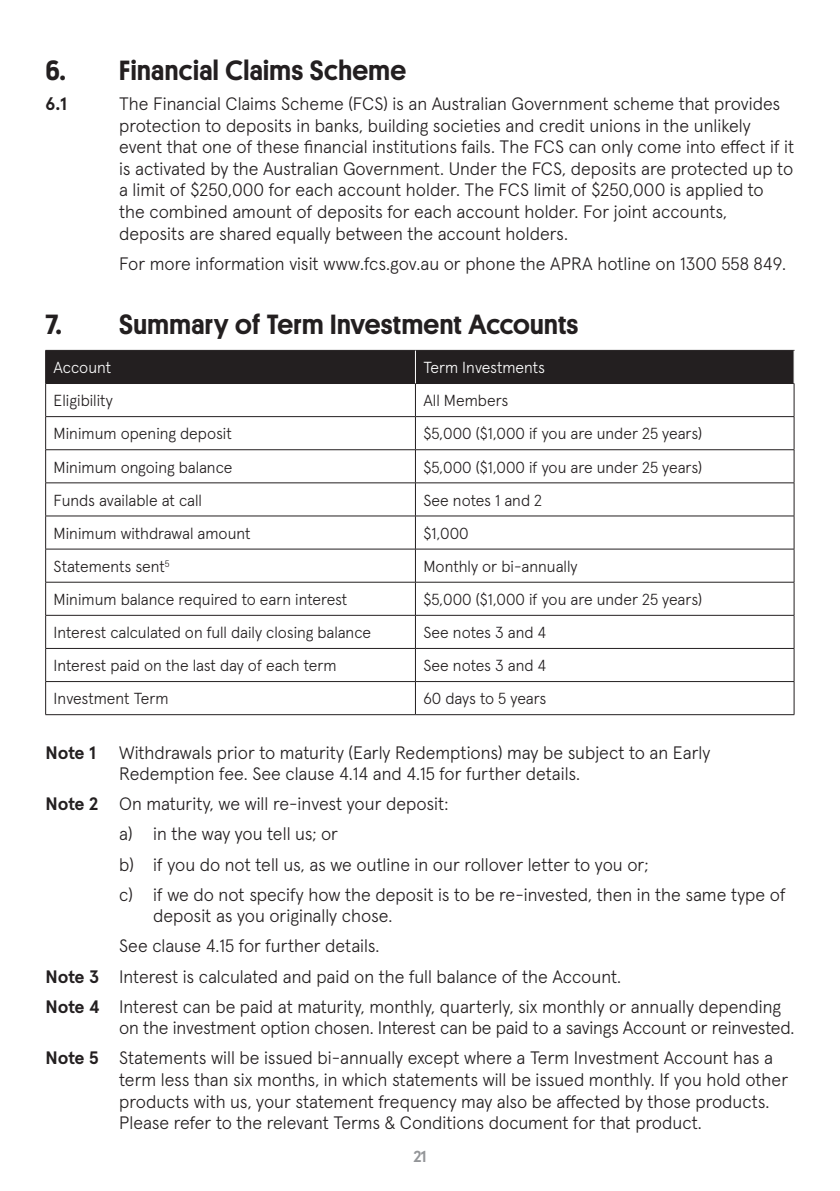
<style>
.page{position:relative;width:840px;height:1191px;background:#fff}
.page>*{position:absolute;margin:0;border:0;box-sizing:border-box;transform-origin:0 0}
.t1{font:500 28px "Platform";letter-spacing:.015em;color:#231f20}
.t2{font:300 18px/21.6px "Apercu Pro";color:#231f20}
.t3{font:700 18px "Apercu Pro";color:#231f20}
.t4{font:300 16px "Apercu Pro";color:#231f20}
.t5{font:300 16px "Apercu Pro";letter-spacing:-.005em;color:#fff}
.t6{font:700 16px "Apercu Pro";color:#939598}
.s1{font-weight:700}
</style>
<div class="page">
<div style="left:46px;top:351px;width:747px;height:32px;background:#231f20"></div>
<svg style="left:46px;top:384px;width:747px;height:330px"></svg>
<hr style="left:45px;top:350px;width:370px;height:1px;background:#231f20">
<hr style="left:45px;top:351px;width:1px;height:32px;background:#231f20">
<hr style="left:415px;top:350px;width:379px;height:1px;background:#231f20">
<hr style="left:45px;top:383px;width:370px;height:1px;background:#231f20">
<hr style="left:45px;top:384px;width:1px;height:32px;background:#231f20">
<hr style="left:415px;top:383px;width:378px;height:1px;background:#231f20">
<hr style="left:415px;top:384px;width:1px;height:32px;background:#231f20">
<hr style="left:793px;top:384px;width:1px;height:32px;background:#231f20">
<hr style="left:45px;top:416px;width:370px;height:1px;background:#231f20">
<hr style="left:45px;top:417px;width:1px;height:32px;background:#231f20">
<hr style="left:415px;top:416px;width:378px;height:1px;background:#231f20">
<hr style="left:415px;top:417px;width:1px;height:32px;background:#231f20">
<hr style="left:793px;top:417px;width:1px;height:32px;background:#231f20">
<hr style="left:45px;top:449px;width:370px;height:1px;background:#231f20">
<hr style="left:45px;top:450px;width:1px;height:32px;background:#231f20">
<hr style="left:415px;top:449px;width:378px;height:1px;background:#231f20">
<hr style="left:415px;top:450px;width:1px;height:32px;background:#231f20">
<hr style="left:793px;top:450px;width:1px;height:32px;background:#231f20">
<hr style="left:45px;top:482px;width:370px;height:1px;background:#231f20">
<hr style="left:45px;top:483px;width:1px;height:33px;background:#231f20">
<hr style="left:415px;top:482px;width:378px;height:1px;background:#231f20">
<hr style="left:415px;top:483px;width:1px;height:33px;background:#231f20">
<hr style="left:793px;top:483px;width:1px;height:33px;background:#231f20">
<hr style="left:45px;top:515px;width:370px;height:1px;background:#231f20">
<hr style="left:415px;top:515px;width:378px;height:1px;background:#231f20">
<hr style="left:415px;top:516px;width:1px;height:33px;background:#231f20">
<hr style="left:793px;top:516px;width:1px;height:33px;background:#231f20">
<hr style="left:45px;top:549px;width:370px;height:1px;background:#231f20">
<hr style="left:415px;top:549px;width:378px;height:1px;background:#231f20">
<hr style="left:415px;top:549px;width:1px;height:33px;background:#231f20">
<hr style="left:793px;top:549px;width:1px;height:33px;background:#231f20">
<hr style="left:45px;top:582px;width:370px;height:1px;background:#231f20">
<hr style="left:415px;top:582px;width:378px;height:1px;background:#231f20">
<hr style="left:45px;top:615px;width:370px;height:1px;background:#231f20">
<hr style="left:415px;top:615px;width:378px;height:1px;background:#231f20">
<hr style="left:45px;top:648px;width:370px;height:1px;background:#231f20">
<hr style="left:415px;top:648px;width:378px;height:1px;background:#231f20">
<hr style="left:45px;top:681px;width:370px;height:1px;background:#231f20">
<hr style="left:415px;top:681px;width:378px;height:1px;background:#231f20">
<hr style="left:45px;top:714px;width:370px;height:1px;background:#231f20">
<hr style="left:415px;top:714px;width:378px;height:1px;background:#231f20">
<hr style="left:45px;top:516px;width:1px;height:33px;background:#231f20">
<hr style="left:45px;top:549px;width:1px;height:33px;background:#231f20">
<hr style="left:45px;top:582px;width:1px;height:33px;background:#231f20">
<hr style="left:415px;top:582px;width:1px;height:33px;background:#231f20">
<hr style="left:793px;top:582px;width:1px;height:33px;background:#231f20">
<hr style="left:45px;top:615px;width:1px;height:33px;background:#231f20">
<hr style="left:415px;top:615px;width:1px;height:33px;background:#231f20">
<hr style="left:793px;top:615px;width:1px;height:33px;background:#231f20">
<hr style="left:45px;top:648px;width:1px;height:33px;background:#231f20">
<hr style="left:415px;top:648px;width:1px;height:33px;background:#231f20">
<hr style="left:793px;top:648px;width:1px;height:33px;background:#231f20">
<hr style="left:45px;top:682px;width:1px;height:32px;background:#231f20">
<hr style="left:415px;top:682px;width:1px;height:32px;background:#231f20">
<hr style="left:793px;top:682px;width:1px;height:32px;background:#231f20">
<hr style="left:414px;top:351px;width:1px;height:32px;background:#fff">
<h1 class="t1" style="left:45px;top:50px;width:362px">6. Financial Claims Scheme</h1>
<p class="t3" style="left:45px;top:90px;width:23px">6.1</p>
<p class="t2" style="left:119px;top:91px;width:676px">The Financial Claims Scheme (FCS) is an Australian Government scheme that provides protection to deposits in banks, building societies and credit unions in the unlikely event that one of these financial institutions fails. The FCS can only come into effect if it is activated by the Australian Government. Under the FCS, deposits are protected up to a limit of $250,000 for each account holder. The FCS limit of $250,000 is applied to<br>the combined amount of deposits for each account holder. For joint accounts, deposits are shared equally between the account holders.</p>
<p class="t2" style="left:119px;top:251px;width:668px">For more information visit www.fcs.gov.au or phone the APRA hotline on 1300 558 849.</p>
<h1 class="t1" style="left:45px;top:303px;width:534px">7. Summary of Term Investment Accounts</h1>
<p class="t5" style="left:54px;top:355px;width:59px">Account</p>
<p class="t5" style="left:423px;top:355px;width:123px">Term Investments</p>
<p class="t4" style="left:54px;top:388px;width:61px">Eligibility</p>
<p class="t4" style="left:423px;top:388px;width:86px">All Members</p>
<p class="t4" style="left:54px;top:422px;width:180px">Minimum opening deposit</p>
<p class="t4" style="left:423px;top:422px;width:280px">$5,000 ($1,000 if you are under 25 years)</p>
<p class="t4" style="left:54px;top:455px;width:180px">Minimum ongoing balance</p>
<p class="t4" style="left:423px;top:455px;width:280px">$5,000 ($1,000 if you are under 25 years)</p>
<p class="t4" style="left:54px;top:488px;width:150px">Funds available at call</p>
<p class="t4" style="left:423px;top:488px;width:120px">See notes 1 and 2</p>
<p class="t4" style="left:54px;top:521px;width:198px">Minimum withdrawal amount</p>
<p class="t4" style="left:423px;top:521px;width:47px">$1,000</p>
<p class="t4" style="left:54px;top:554px;width:117px">Statements sent<sup>5</sup></p>
<p class="t4" style="left:423px;top:554px;width:155px">Monthly or bi-annually</p>
<p class="t4" style="left:54px;top:587px;width:295px">Minimum balance required to earn interest</p>
<p class="t4" style="left:423px;top:587px;width:280px">$5,000 ($1,000 if you are under 25 years)</p>
<p class="t4" style="left:54px;top:620px;width:319px">Interest calculated on full daily closing balance</p>
<p class="t4" style="left:423px;top:620px;width:124px">See notes 3 and 4</p>
<p class="t4" style="left:54px;top:653px;width:284px">Interest paid on the last day of each term</p>
<p class="t4" style="left:423px;top:653px;width:124px">See notes 3 and 4</p>
<p class="t4" style="left:54px;top:686px;width:116px">Investment Term</p>
<p class="t4" style="left:423px;top:686px;width:124px">60 days to 5 years</p>
<p class="t3" style="left:45px;top:738px;width:52px">Note 1</p>
<p class="t2" style="left:119px;top:740px;width:592px">Withdrawals prior to maturity (Early Redemptions) may be subject to an Early<br>Redemption fee. See clause 4.14 and 4.15 for further details.</p>
<p class="t2" style="left:119px;top:787px;width:667px;line-height:30px;text-indent:-74px"><span class="s1">Note 2</span> On maturity, we will re-invest your deposit:<br>a) in the way you tell us; or<br>b) if you do not tell us, as we outline in our rollover letter to you or;<br>c) if we do not specify how the deposit is to be re-invested, then in the same type of</p>
<p class="t2" style="left:153px;top:903px;width:240px">deposit as you originally chose.</p>
<p class="t2" style="left:119px;top:933px;width:262px">See clause 4.15 for further details.</p>
<p class="t2" style="left:45px;top:964px;width:577px"><span class="s1">Note 3</span> Interest is calculated and paid on the full balance of the Account.</p>
<p class="t2" style="left:45px;top:994px;width:736px"><span class="s1">Note 4</span> Interest can be paid at maturity, monthly, quarterly, six monthly or annually depending</p>
<p class="t2" style="left:45px;top:1011px;width:750px;line-height:30px;text-indent:74px">on the investment option chosen. Interest can be paid to a savings Account or reinvested.<br><span class="s1">Note 5</span> Statements will be issued bi-annually except where a Term Investment Account has a</p>
<p class="t2" style="left:119px;top:1067px;width:670px">term less than six months, in which statements will be issued monthly. If you hold other products with us, your statement frequency may also be affected by those products.<br>Please refer to the relevant Terms &amp; Conditions document for that product.</p>
<p class="t6" style="left:413px;top:1143px;width:15px">21</p>
</div>
